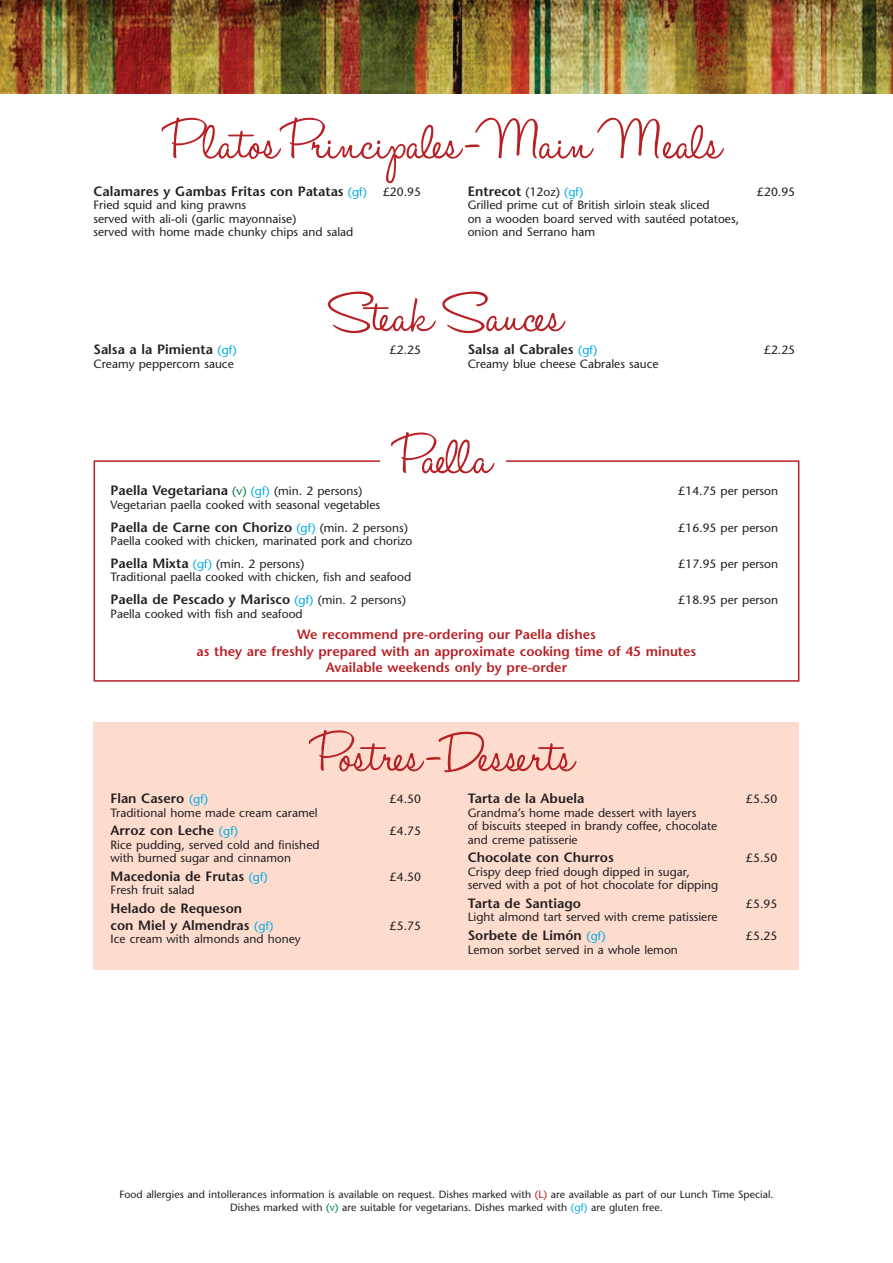
<style>
.page{position:relative;width:893px;height:1263px;background:#fff}
.page>*{position:absolute;margin:0;border:0;box-sizing:border-box;transform-origin:0 0}
.t1{font:63px "Halo Handletter";color:#b72025}
.t2{font:600 13.5px/16.5px "Stone Sans";color:#231f20}
.t3{font:600 13.5px/16.5px "Stone Sans";color:#b72025;text-align:center}
.t4{font:12px/13.5px "Stone Sans";color:#231f20}
.t5{font:10.5px/12.6px "Stone Sans";color:#231f20;text-align:center}
.s1{font-weight:400;font-size:12px;color:#00abe7}
.s2{font-weight:400;font-size:12px}
.s3{font-weight:400;font-size:12px;color:#007d43}
.s4{font-weight:600;font-size:13.5px}
.s5{color:#00abe7}
.s6{color:#b72025}
.s7{color:#007d43}
</style>
<div class="page">
<div style="left:94px;top:722px;width:705px;height:247px;background:#fddcce"></div>
<div style="left:94px;top:460px;width:705px;height:222px;border:2px solid #b72025"></div>
<div style="left:380px;top:441px;width:126px;height:38px;background:#fff"></div>
<img style="left:0;top:0;width:893px;height:94px">
<h1 class="t1" style="left:171px;top:108px;width:552px">P latos Principales-Main Meals</h1>
<p class="t2" style="left:94px;top:184px;width:275px">Calamares y Gambas Fritas con Patatas <span class="s1">(gf)</span></p>
<p class="t4" style="left:383px;top:186px;width:39px">£20.95</p>
<p class="t4" style="left:94px;top:200px;width:261px">Fried squid and king prawns<br>served with ali-oli (garlic mayonnaise)<br>served with home made chunky chips and salad</p>
<p class="t2" style="left:468px;top:184px;width:117px">Entrecot <span class="s2">(12oz)</span> <span class="s1">(gf)</span></p>
<p class="t4" style="left:757px;top:186px;width:39px">£20.95</p>
<p class="t4" style="left:468px;top:200px;width:273px">Grilled prime cut of British sirloin steak sliced<br>on a wooden board served with sautéed potatoes, onion and Serrano ham</p>
<h1 class="t1" style="left:330px;top:281px;width:235px">Steak Sauces</h1>
<p class="t2" style="left:94px;top:342px;width:145px">Salsa a la Pimienta <span class="s1">(gf)</span></p>
<p class="t4" style="left:390px;top:344px;width:32px">£2.25</p>
<p class="t4" style="left:94px;top:358px;width:142px">Creamy peppercorn sauce</p>
<p class="t2" style="left:468px;top:342px;width:131px">Salsa al Cabrales <span class="s1">(gf)</span></p>
<p class="t4" style="left:764px;top:344px;width:32px">£2.25</p>
<p class="t4" style="left:468px;top:358px;width:192px">Creamy blue cheese Cabrales sauce</p>
<h1 class="t1" style="left:401px;top:423px;width:93px">Paella</h1>
<p class="t2" style="left:111px;top:484px;width:253px">Paella Vegetariana <span class="s3">(v)</span> <span class="s1">(gf)</span> <span class="s2">(min. 2 persons)</span></p>
<p class="t4" style="left:679px;top:485px;width:101px">£14.75 per person</p>
<p class="t4" style="left:111px;top:499px;width:271px">Vegetarian paella cooked with seasonal vegetables</p>
<p class="t2" style="left:111px;top:520px;width:299px">Paella de Carne con Chorizo <span class="s1">(gf)</span> <span class="s2">(min. 2 persons)</span></p>
<p class="t4" style="left:679px;top:522px;width:101px">£16.95 per person</p>
<p class="t4" style="left:111px;top:531px;width:303px;line-height:23px">Paella cooked with chicken, marinated pork and chorizo<br><span class="s4">Paella Mixta</span> <span class="s5">(gf)</span> (min. 2 persons)</p>
<p class="t4" style="left:679px;top:558px;width:101px">£17.95 per person</p>
<p class="t4" style="left:111px;top:572px;width:302px">Traditional paella cooked with chicken, fish and seafood</p>
<p class="t2" style="left:111px;top:593px;width:297px">Paella de Pescado y Marisco <span class="s1">(gf)</span> <span class="s2">(min. 2 persons)</span></p>
<p class="t4" style="left:679px;top:595px;width:101px">£18.95 per person</p>
<p class="t4" style="left:111px;top:608px;width:194px">Paella cooked with fish and seafood</p>
<p class="t3" style="left:197px;top:628px;width:501px">We recommend pre-ordering our Paella dishes<br>as they are freshly prepared with an approximate cooking time of 45 minutes<br>Available weekends only by pre-order</p>
<h1 class="t1" style="left:319px;top:721px;width:257px">Postres-Desserts</h1>
<p class="t2" style="left:111px;top:792px;width:99px">Flan Casero <span class="s1">(gf)</span></p>
<p class="t4" style="left:390px;top:793px;width:32px">£4.50</p>
<p class="t4" style="left:111px;top:807px;width:209px">Traditional home made cream caramel</p>
<p class="t2" style="left:111px;top:824px;width:129px">Arroz con Leche <span class="s1">(gf)</span></p>
<p class="t4" style="left:390px;top:826px;width:32px">£4.75</p>
<p class="t4" style="left:111px;top:839px;width:210px">Rice pudding, served cold and finished with burned sugar and cinnamon</p>
<p class="t2" style="left:111px;top:869px;width:159px">Macedonia de Frutas <span class="s1">(gf)</span></p>
<p class="t4" style="left:390px;top:871px;width:32px">£4.50</p>
<p class="t4" style="left:111px;top:885px;width:86px">Fresh fruit salad</p>
<p class="t2" style="left:111px;top:901px;width:164px">Helado de Requeson<br>con Miel y Almendras <span class="s1">(gf)</span></p>
<p class="t4" style="left:390px;top:920px;width:32px">£5.75</p>
<p class="t4" style="left:111px;top:933px;width:192px">Ice cream with almonds and honey</p>
<p class="t2" style="left:468px;top:792px;width:118px">Tarta de la Abuela</p>
<p class="t4" style="left:746px;top:793px;width:32px">£5.50</p>
<p class="t4" style="left:468px;top:807px;width:251px">Grandma’s home made dessert with layers<br>of biscuits steeped in brandy coffee, chocolate and creme patisserie</p>
<p class="t2" style="left:468px;top:851px;width:148px">Chocolate con Churros</p>
<p class="t4" style="left:746px;top:853px;width:32px">£5.50</p>
<p class="t4" style="left:468px;top:866px;width:252px">Crispy deep fried dough dipped in sugar, served with a pot of hot chocolate for dipping</p>
<p class="t2" style="left:468px;top:896px;width:115px">Tarta de Santiago</p>
<p class="t4" style="left:746px;top:898px;width:32px">£5.95</p>
<p class="t4" style="left:468px;top:912px;width:251px">Light almond tart served with creme patissiere</p>
<p class="t2" style="left:468px;top:928px;width:139px">Sorbete de Limón <span class="s1">(gf)</span></p>
<p class="t4" style="left:746px;top:930px;width:32px">£5.25</p>
<p class="t4" style="left:468px;top:944px;width:212px">Lemon sorbet served in a whole lemon</p>
<p class="t5" style="left:119px;top:1189px;width:656px">Food allergies and intollerances information is available on request. Dishes marked with <span class="s6">(L)</span> are available as part of our Lunch Time Special.<br>Dishes marked with <span class="s7">(v)</span> are suitable for vegetarians. Dishes marked with <span class="s5">(gf)</span> are gluten free.</p>
</div>
